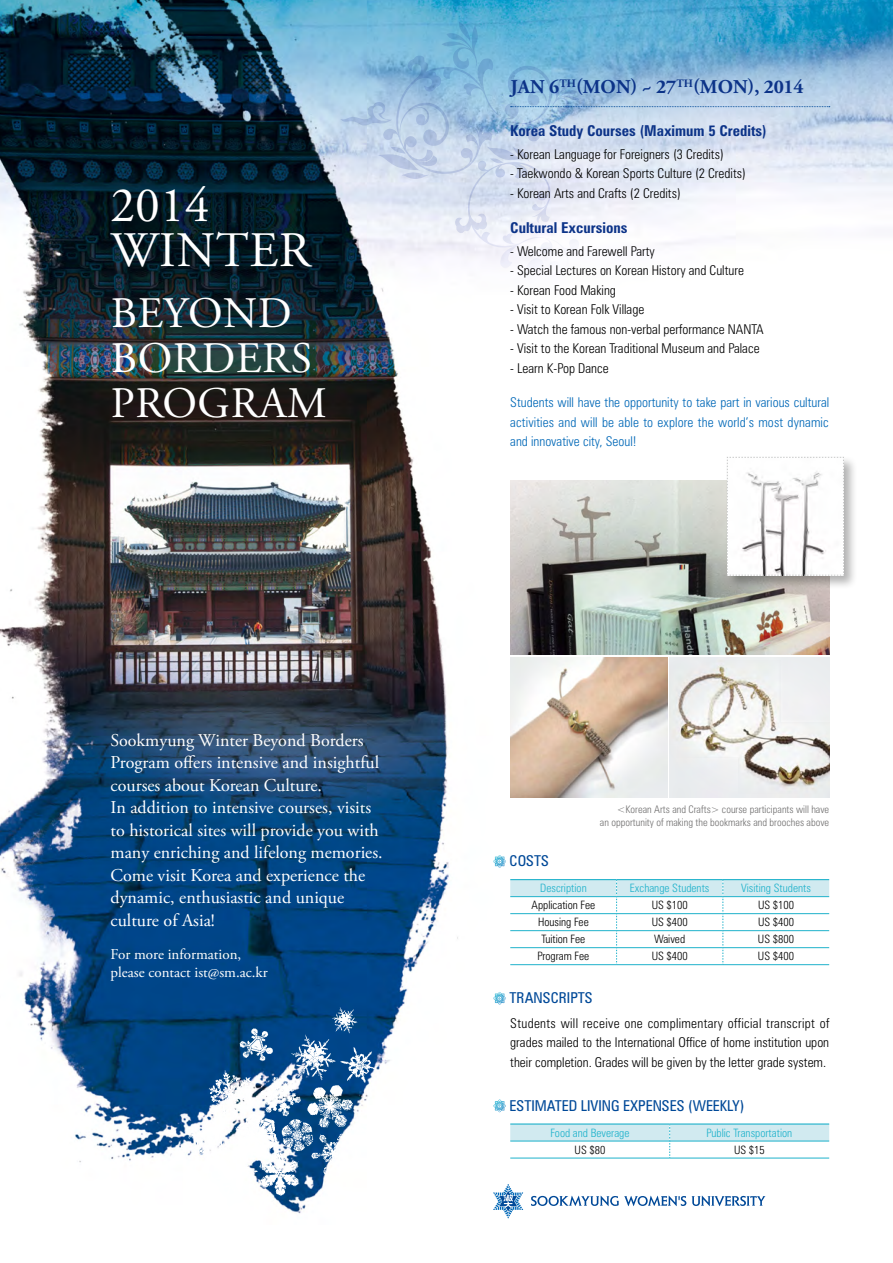
<style>
.page{position:relative;width:893px;height:1263px;background:#fff}
.page>*{position:absolute;margin:0;border:0;box-sizing:border-box;transform-origin:0 0}
.t1{font:49.5px "Adobe Garamond Pro";letter-spacing:.015em;color:#fff}
.t2{font:43.5px "Adobe Garamond Pro";letter-spacing:.015em;color:#fff}
.t3{font:700 19.5px "Adobe Garamond Pro";letter-spacing:.005em;color:#0c3388}
.t4{font:18px/22.5px "Adobe Garamond Pro";color:#fff}
.t5{font:700 condensed 15px "Zurich BT";color:#0c3388}
.t6{font:condensed 15px "Zurich BT";color:#004998}
.t7{font:15px "Adobe Garamond Pro";color:#fff}
.t8{font:300 condensed 13.5px/19.5px "Zurich BT";color:#000;text-align:justify}
.t9{font:300 condensed 13.5px/19.5px "Zurich BT";letter-spacing:.01em;color:#0068b7;text-align:justify}
.t10{font:300 condensed 11.55px "Zurich BT";color:#000}
.t11{font:300 condensed 11.55px "Zurich BT";color:#1fb2cb}
.t12{font:300 condensed 10.5px "Zurich BT";color:#727171}
.s1{font-family:"Univers"}
</style>
<div class="page">
<img style="left:0;top:0;width:893px;height:1219px">
<img style="left:180px;top:952px;width:225px;height:245px">
<svg style="left:493px;top:1184px;width:30px;height:34px"></svg>
<svg style="left:531px;top:1195px;width:155px;height:11px"></svg>
<svg style="left:692px;top:1195px;width:73px;height:11px"></svg>
<svg style="left:340px;top:22px;width:490px;height:271px"></svg>
<svg style="left:510px;top:880px;width:319px;height:85px"></svg>
<hr style="left:510px;top:879px;width:107px;height:1px;background:#1fb2cb">
<hr style="left:617px;top:879px;width:106px;height:1px;background:#1fb2cb">
<hr style="left:723px;top:879px;width:106px;height:1px;background:#1fb2cb">
<svg style="left:493px;top:855px;width:13px;height:13px"></svg>
<hr style="left:510px;top:1158px;width:160px;height:1px;background:#1fb2cb">
<hr style="left:670px;top:1158px;width:159px;height:1px;background:#1fb2cb">
<svg style="left:510px;top:1124px;width:319px;height:34px"></svg>
<hr style="left:510px;top:1123px;width:160px;height:1px;background:#1fb2cb">
<hr style="left:670px;top:1123px;width:159px;height:1px;background:#1fb2cb">
<svg style="left:493px;top:1099px;width:13px;height:13px"></svg>
<svg style="left:493px;top:992px;width:13px;height:13px"></svg>
<img style="left:510px;top:480px;width:319px;height:175px">
<img style="left:510px;top:657px;width:158px;height:140px">
<img style="left:670px;top:657px;width:159px;height:140px">
<div style="left:725px;top:455px;width:133px;height:134px;background:#000;opacity:.3"></div>
<svg style="left:727px;top:457px;width:117px;height:119px"></svg>
<p class="t1" style="left:111px;top:176px;width:100px">2014</p>
<p class="t1" style="left:111px;top:221px;width:201px">WINTER</p>
<p class="t2" style="left:111px;top:287px;width:183px">BEYOND</p>
<p class="t2" style="left:111px;top:332px;width:203px">BORDERS</p>
<p class="t2" style="left:111px;top:377px;width:217px">PROGRAM</p>
<p class="t4" style="left:111px;top:729px;width:274px">Sookmyung Winter Beyond Borders Program offers intensive and insightful courses about Korean Culture.<br>In addition to intensive courses, visits to historical sites will provide you with many enriching and lifelong memories.<br>Come visit Korea and experience the dynamic, enthusiastic and unique culture of Asia!</p>
<p class="t7" style="left:111px;top:945px;width:132px">For more information,</p>
<p class="t7" style="left:111px;top:963px;width:159px">please contact ist@sm.ac.kr</p>
<p class="t3" style="left:510px;top:75px;width:295px">JAN 6<sup>TH</sup>(MON) ~ 27<sup>TH</sup>(MON), 2014</p>
<p class="t5" style="left:510px;top:122px;width:258px">Korea Study Courses (Maximum 5 Credits)</p>
<p class="t8" style="left:510px;top:144px;width:215px">- Korean Language for Foreigners (3 Credits)</p>
<p class="t8" style="left:510px;top:164px;width:237px">- Taekwondo <span class="s1">&amp;</span> Korean Sports Culture (2 Credits)</p>
<p class="t8" style="left:510px;top:183px;width:172px">- Korean Arts and Crafts (2 Credits)</p>
<p class="t5" style="left:510px;top:219px;width:119px">Cultural Excursions</p>
<p class="t8" style="left:510px;top:241px;width:146px">- Welcome and Farewell Party</p>
<p class="t8" style="left:510px;top:261px;width:235px">- Special Lectures on Korean History and Culture</p>
<p class="t8" style="left:510px;top:280px;width:107px">- Korean Food Making</p>
<p class="t8" style="left:510px;top:300px;width:136px">- Visit to Korean Folk Village</p>
<p class="t8" style="left:510px;top:319px;width:255px">- Watch the famous non-verbal performance NANTA</p>
<p class="t8" style="left:510px;top:339px;width:251px">- Visit to the Korean Traditional Museum and Palace</p>
<p class="t8" style="left:510px;top:358px;width:100px">- Learn K-Pop Dance</p>
<p class="t9" style="left:510px;top:393px;width:320px">Students will have the opportunity to take part in various cultural activities and will be able to explore the world’s most dynamic and innovative city, Seoul!</p>
<p class="t6" style="left:510px;top:852px;width:41px">COSTS</p>
<p class="t12" style="left:617px;top:803px;width:214px">&lt;Korean Arts and Crafts&gt; course participants will have</p>
<p class="t12" style="left:600px;top:816px;width:231px">an opportunity of making the bookmarks and brooches above</p>
<p class="t11" style="left:540px;top:881px;width:48px">Description</p>
<p class="t11" style="left:630px;top:881px;width:81px">Exchange Students</p>
<p class="t11" style="left:741px;top:881px;width:71px">Visiting Students</p>
<p class="t10" style="left:532px;top:898px;width:65px">Application Fee</p>
<p class="t10" style="left:652px;top:898px;width:38px">US $100</p>
<p class="t10" style="left:758px;top:898px;width:38px">US $100</p>
<p class="t10" style="left:538px;top:915px;width:52px">Housing Fee</p>
<p class="t10" style="left:652px;top:915px;width:38px">US $400</p>
<p class="t10" style="left:758px;top:915px;width:38px">US $400</p>
<p class="t10" style="left:541px;top:932px;width:45px">Tuition Fee</p>
<p class="t10" style="left:654px;top:932px;width:33px">Waived</p>
<p class="t10" style="left:758px;top:932px;width:38px">US $800</p>
<p class="t10" style="left:537px;top:949px;width:53px">Program Fee</p>
<p class="t10" style="left:652px;top:949px;width:38px">US $400</p>
<p class="t10" style="left:758px;top:949px;width:38px">US $400</p>
<p class="t6" style="left:510px;top:989px;width:85px">TRANSCRIPTS</p>
<p class="t8" style="left:510px;top:1013px;width:321px">Students will receive one complimentary official transcript of grades mailed to the International Office of home institution upon their completion. Grades will be given by the letter grade system.</p>
<p class="t6" style="left:510px;top:1096px;width:236px">ESTIMATED LIVING EXPENSES (WEEKLY)</p>
<p class="t11" style="left:550px;top:1125px;width:81px">Food and Beverage</p>
<p class="t11" style="left:707px;top:1125px;width:87px">Public Transportation</p>
<p class="t10" style="left:575px;top:1142px;width:32px">US $80</p>
<p class="t10" style="left:734px;top:1142px;width:32px">US $15</p>
</div>
